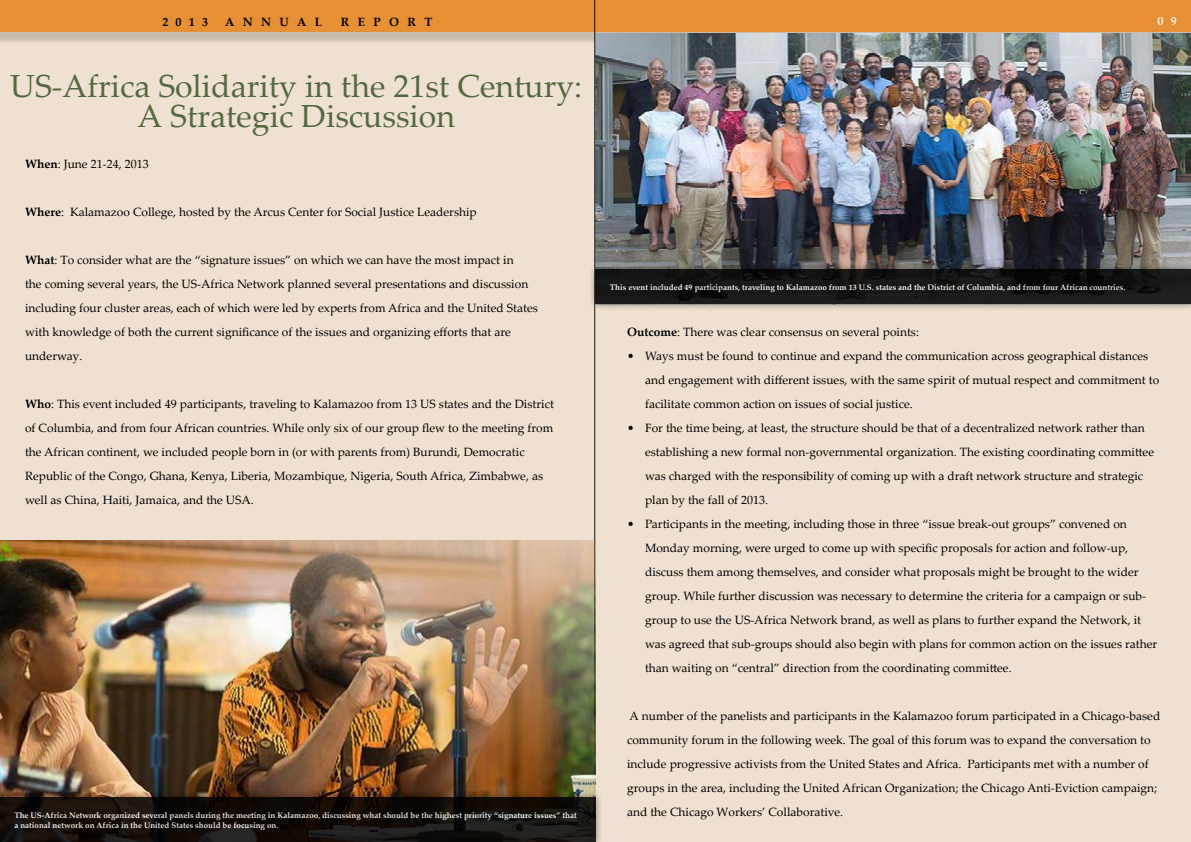
<style>
.page{position:relative;width:1191px;height:842px;background:#fff}
.page>*{position:absolute;margin:0;border:0;box-sizing:border-box;transform-origin:0 0}
.t1{font:32px/30px "Palatino Linotype";color:#556940;text-align:center}
.t2{font:12px/24px "Palatino Linotype";color:#000}
.t3{font:700 12px "Palatino Linotype";letter-spacing:.7em;color:#000101}
.t4{font:700 12px "Palatino Linotype";color:#fff}
.t5{font:700 8px/10px "Palatino Linotype";color:#fff}
.s1{font-weight:700}
</style>
<div class="page">
<div style="left:0;top:0;width:1190px;height:842px;background:#efe1d1"></div>
<div style="left:0;top:2px;width:1191px;height:42px;background:#000;opacity:.18"></div>
<div style="left:0;top:0;width:1191px;height:32px;background:#e68f35"></div>
<img style="left:596px;top:34px;width:594px;height:228px">
<hr style="left:594px;top:0;width:1px;height:842px;background:#000">
<img style="left:0;top:540px;width:595px;height:250px">
<div style="left:0;top:790px;width:603px;height:52px;background:#000;opacity:.5"></div>
<svg style="left:0;top:797px;width:595px;height:45px;background:#140f0b"></svg>
<div style="left:588px;top:262px;width:603px;height:49px;background:#000;opacity:.5"></div>
<svg style="left:595px;top:269px;width:596px;height:35px;background:#151514"></svg>
<p class="t3" style="left:162px;top:13px;width:47px">2013</p>
<p class="t3" style="left:225px;top:13px;width:99px">ANNUAL</p>
<p class="t3" style="left:341px;top:13px;width:93px">REPORT</p>
<p class="t4" style="left:1157px;top:13px;width:21px">0 9</p>
<h1 class="t1" style="left:10px;top:70px;width:573px">US-Africa Solidarity in the 21st Century:<br>A Strategic Discussion</h1>
<p class="t2" style="left:25px;top:151px;width:125px"><span class="s1">When</span>: June 21-24, 2013</p>
<p class="t2" style="left:25px;top:199px;width:453px"><span class="s1">Where</span>: Kalamazoo College, hosted by the Arcus Center for Social Justice Leadership</p>
<p class="t2" style="left:25px;top:247px;width:514px"><span class="s1">What</span>: To consider what are the “signature issues” on which we can have the most impact in<br>the coming several years, the US-Africa Network planned several presentations and discussion including four cluster areas, each of which were led by experts from Africa and the United States with knowledge of both the current significance of the issues and organizing efforts that are underway.</p>
<p class="t2" style="left:25px;top:391px;width:530px"><span class="s1">Who</span>: This event included 49 participants, traveling to Kalamazoo from 13 US states and the District of Columbia, and from four African countries. While only six of our group flew to the meeting from the African continent, we included people born in (or with parents from) Burundi, Democratic Republic of the Congo, Ghana, Kenya, Liberia, Mozambique, Nigeria, South Africa, Zimbabwe, as well as China, Haiti, Jamaica, and the USA.</p>
<p class="t5" style="left:14px;top:809px;width:564px">The US-Africa Network organized several panels during the meeting in Kalamazoo, discussing what should be the highest priority “signature issues” that a national network on Africa in the United States should be focusing on.</p>
<p class="t5" style="left:610px;top:282px;width:517px">This event included 49 participants, traveling to Kalamazoo from 13 U.S. states and the District of Columbia, and from four African countries.</p>
<p class="t2" style="left:627px;top:319px;width:293px"><span class="s1">Outcome</span>: There was clear consensus on several points:</p>
<p class="t2" style="left:645px;top:343px;width:515px;text-indent:-18px">• Ways must be found to continue and expand the communication across geographical distances and engagement with different issues, with the same spirit of mutual respect and commitment to facilitate common action on issues of social justice.</p>
<p class="t2" style="left:645px;top:415px;width:510px;text-indent:-18px">• For the time being, at least, the structure should be that of a decentralized network rather than establishing a new formal non-governmental organization. The existing coordinating committee was charged with the responsibility of coming up with a draft network structure and strategic plan by the fall of 2013.</p>
<p class="t2" style="left:645px;top:511px;width:514px;text-indent:-18px">• Participants in the meeting, including those in three “issue break-out groups” convened on Monday morning, were urged to come up with specific proposals for action and follow-up, discuss them among themselves, and consider what proposals might be brought to the wider group. While further discussion was necessary to determine the criteria for a campaign or sub&shy;group to use the US-Africa Network brand, as well as plans to further expand the Network, it was agreed that sub-groups should also begin with plans for common action on the issues rather than waiting on “central” direction from the coordinating committee.</p>
<p class="t2" style="left:627px;top:703px;width:535px">A number of the panelists and participants in the Kalamazoo forum participated in a Chicago-based community forum in the following week. The goal of this forum was to expand the conversation to include progressive activists from the United States and Africa. Participants met with a number of groups in the area, including the United African Organization; the Chicago Anti-Eviction campaign; and the Chicago Workers’ Collaborative.</p>
</div>
